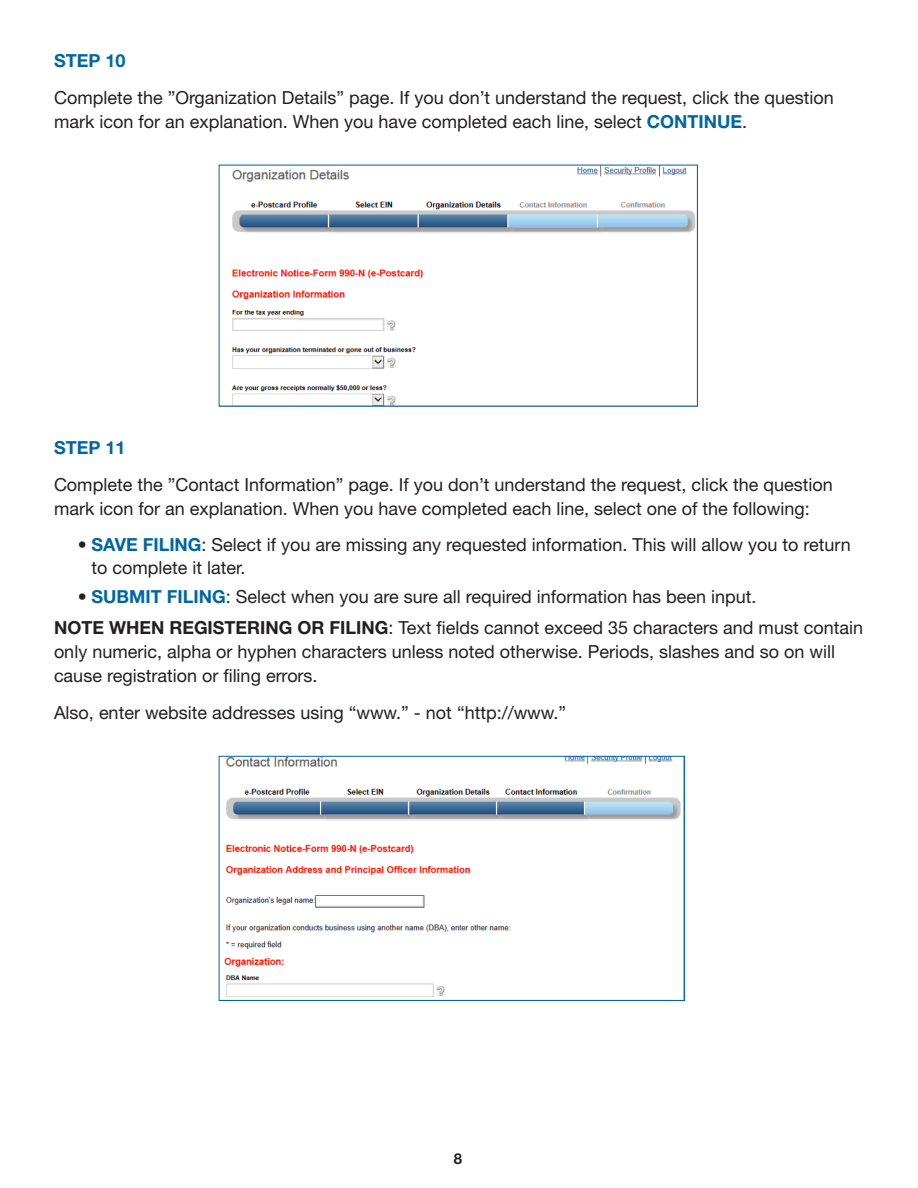
<style>
.page{position:relative;width:918px;height:1188px;background:#fff}
.page>*{position:absolute;margin:0;border:0;box-sizing:border-box;transform-origin:0 0}
.t1{font:18px/24px "Helvetica Neue LT Std";color:#231f20}
.t2{font:700 18px "Helvetica Neue LT Std";color:#0065a4}
.t3{font:700 15px "Helvetica Neue LT Std";color:#231f20}
.s1{font-weight:700;color:#0065a4}
.s2{font-weight:700}
</style>
<div class="page">
<img style="left:231px;top:167px;width:465px;height:237px">
<img style="left:224px;top:758px;width:457px;height:239px">
<div style="left:219px;top:756px;width:466px;height:245px;border:1px solid #0065a4"></div>
<h4 class="t2" style="left:54px;top:49px;width:73px">STEP 10</h4>
<p class="t1" style="left:54px;top:86px;width:781px">Complete the ”Organization Details” page. If you don’t understand the request, click the question mark icon for an explanation. When you have completed each line, select <span class="s1">CONTINUE</span>.</p>
<h4 class="t2" style="left:54px;top:436px;width:73px">STEP 11</h4>
<p class="t1" style="left:54px;top:473px;width:780px">Complete the ”Contact Information” page. If you don’t understand the request, click the question mark icon for an explanation. When you have completed each line, select one of the following:</p>
<p class="t1" style="left:91px;top:533px;width:761px;line-height:22.5px;text-indent:-14px"><span class="s2">•</span> <span class="s1">SAVE FILING</span>: Select if you are missing any requested information. This will allow you to return to complete it later.</p>
<p class="t1" style="left:78px;top:584px;width:680px"><span class="s2">•</span> <span class="s1">SUBMIT FILING</span>: Select when you are sure all required information has been input.</p>
<p class="t1" style="left:54px;top:615px;width:811px"><span class="s2">NOTE WHEN REGISTERING OR FILING</span>: Text fields cannot exceed 35 characters and must contain only numeric, alpha or hyphen characters unless noted otherwise. Periods, slashes and so on will cause registration or filing errors.</p>
<p class="t1" style="left:54px;top:701px;width:514px">Also, enter website addresses using “www.” - not “http://www.”</p>
<p class="t3" style="left:454px;top:1150px;width:10px">8</p>
</div>
